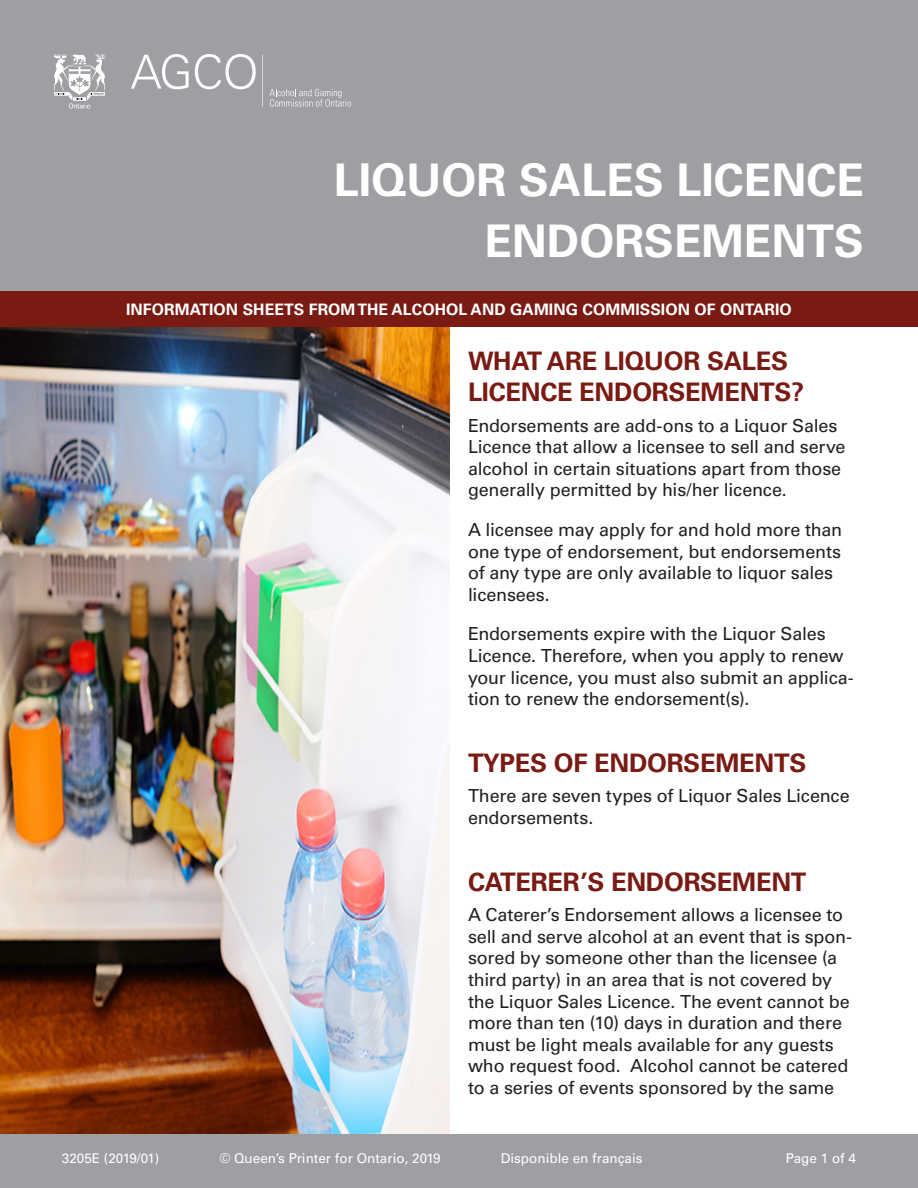
<style>
.page{position:relative;width:918px;height:1188px;background:#fff}
.page>*{position:absolute;margin:0;border:0;box-sizing:border-box;transform-origin:0 0}
.t1{font:700 45px/61.5px "Univers LT Std";color:#fff;text-align:right}
.heading_1{font:700 25.5px/30.6px "Univers LT Std";letter-spacing:-.01em;color:#791a13}
.bodytext{font:18px/21.6px "Univers LT Std";letter-spacing:-.01em;color:#231f20}
.t2{font:700 15.75px "Univers LT Std";letter-spacing:.005em;color:#fff}
.t3{font:13.5px "Univers LT Std";color:#fff}
</style>
<div class="page">
<div style="left:0;top:0;width:918px;height:327px;background:#9d9fa2"></div>
<img style="left:0;top:327px;width:450px;height:807px">
<div style="left:0;top:1134px;width:918px;height:54px;background:#9d9fa2"></div>
<svg style="left:54px;top:54px;width:51px;height:55px"></svg>
<div style="left:0;top:291px;width:918px;height:36px;background:#791a13"></div>
<svg style="left:131px;top:54px;width:58px;height:35px"></svg>
<svg style="left:195px;top:54px;width:61px;height:35px"></svg>
<hr style="left:262px;top:55px;width:1px;height:52px;background:#fff">
<svg style="left:269px;top:89px;width:82px;height:18px"></svg>
<h1 class="t1" style="left:334px;top:150px;width:532px">LIQUOR SALES LICENCE<br>ENDORSEMENTS</h1>
<p class="t2" style="left:126px;top:300px;width:667px">INFORMATION SHEETS FROM THE ALCOHOL AND GAMING COMMISSION OF ONTARIO</p>
<p class="heading_1" style="left:468px;top:346px;width:338px">WHAT ARE LIQUOR SALES<br>LICENCE ENDORSEMENTS?</p>
<p class="bodytext" style="left:468px;top:415px;width:379px">Endorsements are add-ons to a Liquor Sales Licence that allow a licensee to sell and serve alcohol in certain situations apart from those generally permitted by his/her licence.</p>
<p class="bodytext" style="left:468px;top:519px;width:376px">A licensee may apply for and hold more than one type of endorsement, but endorsements of any type are only available to liquor sales licensees.</p>
<p class="bodytext" style="left:468px;top:623px;width:387px">Endorsements expire with the Liquor Sales Licence. Therefore, when you apply to renew your licence, you must also submit an applica&shy;tion to renew the endorsement(s).</p>
<p class="heading_1" style="left:468px;top:748px;width:340px">TYPES OF ENDORSEMENTS</p>
<p class="bodytext" style="left:468px;top:785px;width:383px">There are seven types of Liquor Sales Licence endorsements.</p>
<p class="heading_1" style="left:468px;top:867px;width:340px">CATERER’S ENDORSEMENT</p>
<p class="bodytext" style="left:468px;top:904px;width:386px">A Caterer’s Endorsement allows a licensee to sell and serve alcohol at an event that is spon&shy;sored by someone other than the licensee (a third party) in an area that is not covered by the Liquor Sales Licence. The event cannot be more than ten (10) days in duration and there must be light meals available for any guests who request food. Alcohol cannot be catered to a series of events sponsored by the same</p>
<p class="t3" style="left:62px;top:1150px;width:99px">3205E (2019/01)</p>
<p class="t3" style="left:220px;top:1150px;width:223px">© Queen’s Printer for Ontario, 2019</p>
<p class="t3" style="left:501px;top:1150px;width:143px">Disponible en français</p>
<p class="t3" style="left:786px;top:1150px;width:72px">Page 1 of 4</p>
</div>
